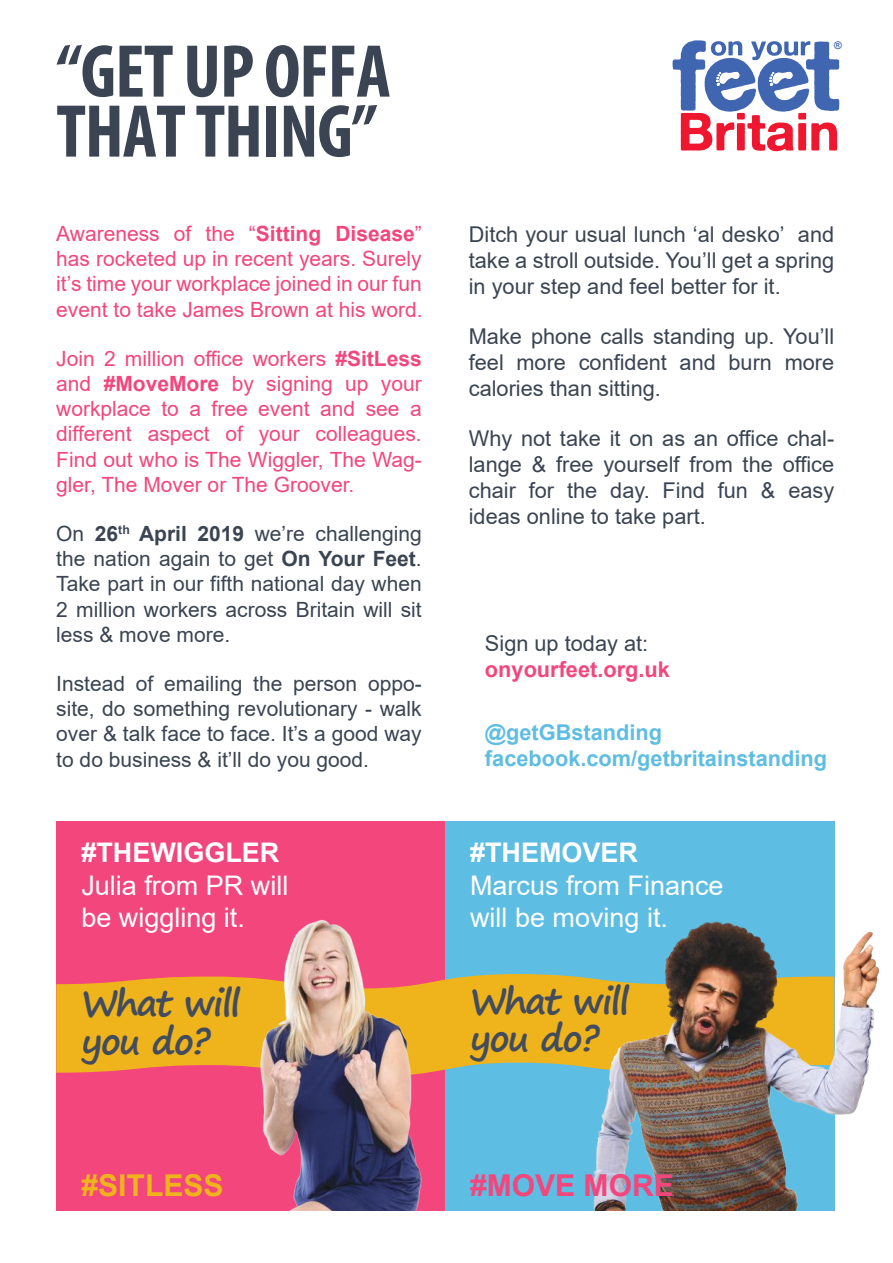
<style>
.page{position:relative;width:893px;height:1263px;background:#fff}
.page>*{position:absolute;margin:0;border:0;box-sizing:border-box;transform-origin:0 0}
.t1{font:700 condensed 75.6px/60px "Myriad Pro";letter-spacing:-.015em;color:#3a4452}
.t2{font:700 36px/37.5px "Segoe Print";letter-spacing:-.05em;color:#424c5f}
.t3{font:700 30px "Arial";color:#f3467c}
.t4{font:700 30px "Arial";color:#efb41b}
.t5{font:27px/32.4px "Arial";color:#fff}
.t6{font:700 27px "Arial";color:#fff}
.t7{font:21.75px/26.1px "Arial";color:#3a4452;text-align:justify}
.t8{font:700 21.75px/26.1px "Arial";color:#5ebde2}
.t9{font:700 21.75px "Arial";color:#f3467c}
.t10{font:21px/25.2px "Arial";color:#f3467c;text-align:justify}
.t11{font:21px/25.2px "Arial";color:#3a4452;text-align:justify}
.t12{font:700 10.5px "Arial";color:#4066b1}
.s1{font-weight:700}
</style>
<div class="page">
<div style="left:56px;top:821px;width:778px;height:389px;background:#f3467c"></div>
<div style="left:445px;top:821px;width:389px;height:389px;background:#5ebde2"></div>
<svg style="left:673px;top:40px;width:166px;height:111px"></svg>
<svg style="left:56px;top:974px;width:434px;height:99px;background:#ecab27"></svg>
<img style="left:201px;top:919px;width:226px;height:291px">
<img style="left:490px;top:911px;width:390px;height:299px">
<h1 class="t1" style="left:56px;top:40px;width:336px">“GET UP OFFA<br>THAT THING”</h1>
<p class="t10" style="left:56px;top:221px;width:368px">Awareness of the “<span class="s1">Sitting Disease</span>” has rocketed up in recent years. Surely it’s time your workplace joined in our fun event to take James Brown at his word.</p>
<p class="t10" style="left:56px;top:346px;width:367px">Join 2 million office workers <span class="s1">#SitLess </span>and <span class="s1">#MoveMore</span> by signing up your workplace to a free event and see a different aspect of your colleagues.<br>Find out who is The Wiggler, The Wag&shy;gler, The Mover or The Groover.</p>
<p class="t11" style="left:56px;top:521px;width:367px">On <span class="s1">26</span><sup>th</sup> <span class="s1">April 2019</span> we’re challenging the nation again to get <span class="s1">On Your Feet</span>.<br>Take part in our fifth national day when 2 million workers across Britain will sit less &amp; move more.</p>
<p class="t11" style="left:56px;top:671px;width:367px">Instead of emailing the person oppo&shy;site, do something revolutionary - walk over &amp; talk face to face. It’s a good way to do business &amp; it’ll do you good.</p>
<p class="t6" style="left:81px;top:834px;width:200px">#THEWIGGLER</p>
<p class="t5" style="left:81px;top:869px;width:209px">Julia from PR will be wiggling it.</p>
<p class="t12" style="left:834px;top:37px;width:9px">®</p>
<p class="t7" style="left:469px;top:221px;width:367px">Ditch your usual lunch ‘al desko’ and take a stroll outside. You’ll get a spring in your step and feel better for it.</p>
<p class="t7" style="left:469px;top:323px;width:367px">Make phone calls standing up. You’ll feel more confident and burn more calories than sitting.</p>
<p class="t7" style="left:469px;top:425px;width:367px">Why not take it on as an office chal&shy;lange &amp; free yourself from the office chair for the day. Find fun &amp; easy ideas online to take part.</p>
<p class="t7" style="left:485px;top:630px;width:165px">Sign up today at:</p>
<p class="t9" style="left:485px;top:654px;width:186px">onyourfeet.org.uk</p>
<p class="t8" style="left:485px;top:720px;width:344px">@getGBstanding facebook.com/getbritainstanding</p>
<p class="t6" style="left:470px;top:834px;width:170px">#THEMOVER</p>
<p class="t5" style="left:470px;top:869px;width:255px">Marcus from Finance will be moving it.</p>
<h2 class="t2" style="left:81px;top:984px;width:161px">What will you do?</h2>
<h2 class="t2" style="left:470px;top:981px;width:161px">What will you do?</h2>
<h3 class="t4" style="left:82px;top:1164px;width:143px">#SITLESS</h3>
<h3 class="t3" style="left:470px;top:1164px;width:205px">#MOVE MORE</h3>
</div>
